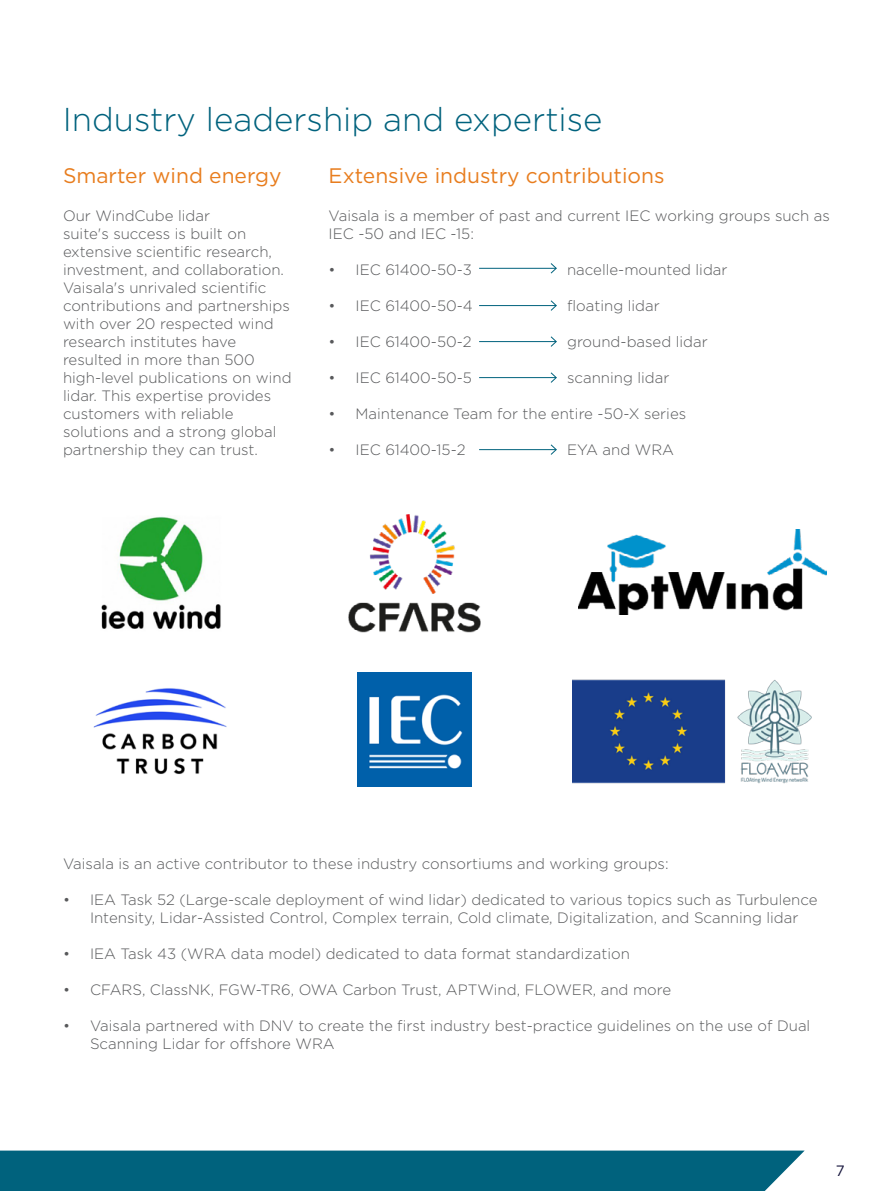
<style>
.page{position:relative;width:893px;height:1191px;background:#fff}
.page>*{position:absolute;margin:0;border:0;box-sizing:border-box;transform-origin:0 0}
.t1{font:300 33px "Gotham";color:#00627d}
.t2{font:21px "Gotham";color:#e87d1e}
.t3{font:300 15px/18px "Gotham";color:#58595b}
.t4{font:15px "Gotham";color:#14133b}
</style>
<div class="page">
<img style="left:101px;top:516px;width:120px;height:113px">
<img style="left:348px;top:514px;width:133px;height:119px">
<img style="left:579px;top:529px;width:247px;height:85px">
<img style="left:93px;top:688px;width:134px;height:86px">
<img style="left:358px;top:672px;width:113px;height:114px">
<img style="left:572px;top:679px;width:240px;height:105px">
<div style="left:0;top:1150px;width:805px;height:41px;background:#00627d"></div>
<hr style="left:479px;top:268px;width:77px;height:1px;background:#00627d">
<svg style="left:550px;top:263px;width:7px;height:11px"></svg>
<hr style="left:479px;top:305px;width:77px;height:1px;background:#00627d">
<svg style="left:550px;top:300px;width:7px;height:11px"></svg>
<hr style="left:479px;top:341px;width:77px;height:1px;background:#00627d">
<svg style="left:550px;top:336px;width:7px;height:11px"></svg>
<hr style="left:479px;top:377px;width:77px;height:1px;background:#00627d">
<svg style="left:550px;top:372px;width:7px;height:11px"></svg>
<hr style="left:479px;top:449px;width:77px;height:1px;background:#00627d">
<svg style="left:550px;top:444px;width:7px;height:11px"></svg>
<h1 class="t1" style="left:63px;top:98px;width:541px">Industry leadership and expertise</h1>
<h2 class="t2" style="left:63px;top:162px;width:220px">Smarter wind energy</h2>
<p class="t3" style="left:63px;top:206px;width:230px">Our WindCube lidar<br>suite's success is built on extensive scientific research, investment, and collaboration.<br>Vaisala's unrivaled scientific contributions and partnerships with over 20 respected wind research institutes have resulted in more than 500 high-level publications on wind lidar. This expertise provides customers with reliable solutions and a strong global partnership they can trust.</p>
<h2 class="t2" style="left:329px;top:162px;width:337px">Extensive industry contributions</h2>
<p class="t3" style="left:329px;top:206px;width:503px">Vaisala is a member of past and current IEC working groups such as<br>IEC -50 and IEC -15:</p>
<p class="t3" style="left:329px;top:260px;width:145px">• IEC 61400-50-3</p>
<p class="t3" style="left:567px;top:260px;width:162px">nacelle-mounted lidar</p>
<p class="t3" style="left:329px;top:296px;width:146px">• IEC 61400-50-4</p>
<p class="t3" style="left:567px;top:296px;width:94px">floating lidar</p>
<p class="t3" style="left:329px;top:332px;width:145px">• IEC 61400-50-2</p>
<p class="t3" style="left:567px;top:332px;width:142px">ground-based lidar</p>
<p class="t3" style="left:329px;top:368px;width:145px">• IEC 61400-50-5</p>
<p class="t3" style="left:567px;top:368px;width:104px">scanning lidar</p>
<p class="t3" style="left:329px;top:404px;width:359px">• Maintenance Team for the entire -50-X series</p>
<p class="t3" style="left:329px;top:440px;width:139px">• IEC 61400-15-2</p>
<p class="t3" style="left:567px;top:440px;width:108px">EYA and WRA</p>
<p class="t3" style="left:63px;top:854px;width:607px">Vaisala is an active contributor to these industry consortiums and working groups:</p>
<p class="t3" style="left:63px;top:890px;width:756px;text-align:center">• IEA Task 52 (Large-scale deployment of wind lidar) dedicated to various topics such as Turbulence<br>Intensity, Lidar-Assisted Control, Complex terrain, Cold climate, Digitalization, and Scanning lidar</p>
<p class="t3" style="left:63px;top:944px;width:568px">• IEA Task 43 (WRA data model) dedicated to data format standardization</p>
<p class="t3" style="left:63px;top:980px;width:610px">• CFARS, ClassNK, FGW-TR6, OWA Carbon Trust, APTWind, FLOWER, and more</p>
<p class="t3" style="left:90px;top:1016px;width:722px;text-indent:-27px">• Vaisala partnered with DNV to create the first industry best-practice guidelines on the use of Dual<br>Scanning Lidar for offshore WRA</p>
<p class="t4" style="left:836px;top:1161px;width:10px">7</p>
</div>
